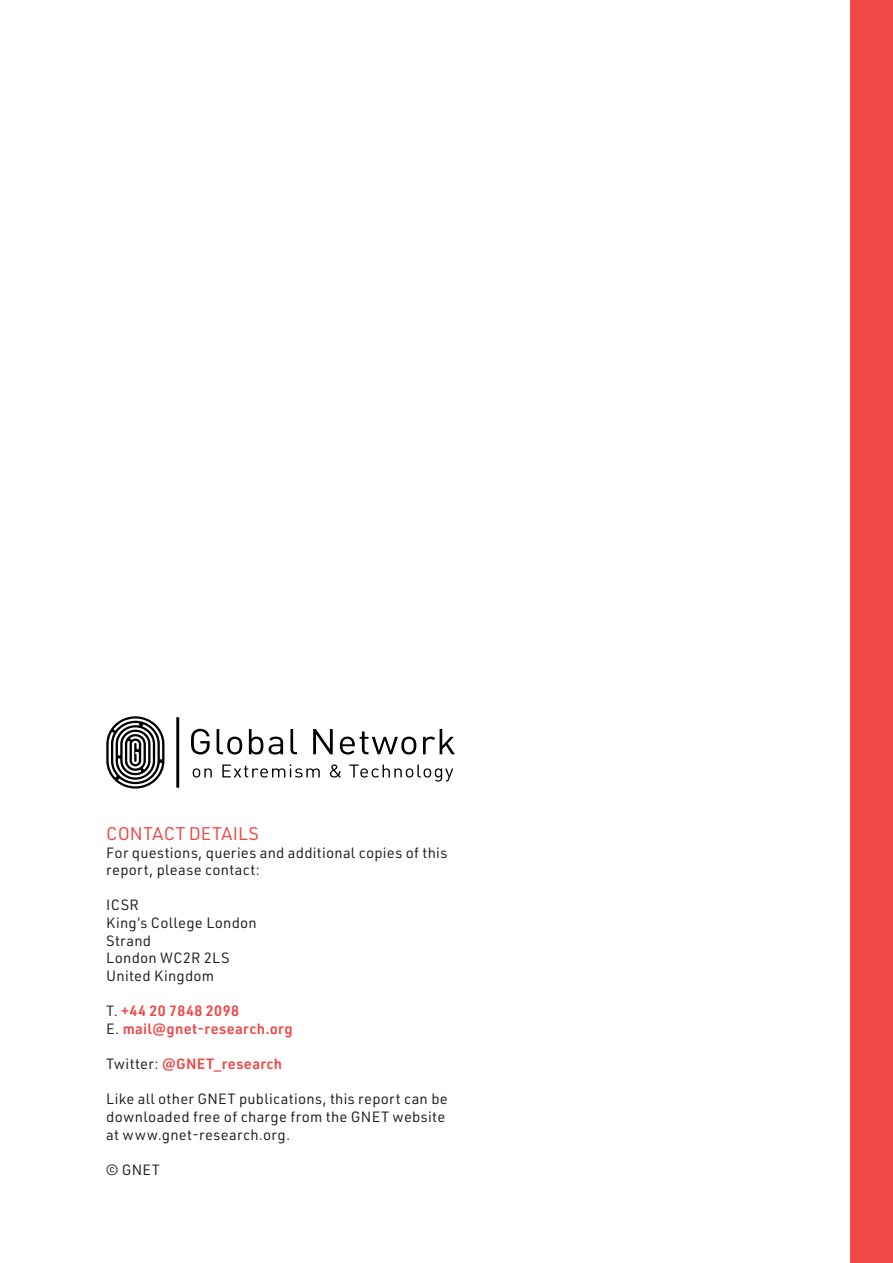
<style>
.page{position:relative;width:893px;height:1263px;background:#fff}
.page>*{position:absolute;margin:0;border:0;box-sizing:border-box;transform-origin:0 0}
.t1{font:18px "URWDIN";letter-spacing:.01em;color:#ef4846}
.t2{font:14.7px/17.5px "URWDIN";letter-spacing:.02em;color:#231f20}
.t3{font:600 14.7px/17.5px "URWDIN";letter-spacing:.025em;color:#ef4846}
.s1{font-weight:400;color:#231f20}
</style>
<div class="page">
<div style="left:850px;top:0;width:43px;height:1263px;background:#ef4846"></div>
<svg style="left:191px;top:729px;width:19px;height:25px"></svg>
<svg style="left:217px;top:729px;width:25px;height:25px"></svg>
<svg style="left:249px;top:729px;width:14px;height:25px"></svg>
<svg style="left:269px;top:737px;width:14px;height:17px"></svg>
<svg style="left:290px;top:729px;width:7px;height:25px"></svg>
<svg style="left:313px;top:729px;width:20px;height:25px"></svg>
<svg style="left:340px;top:731px;width:76px;height:23px"></svg>
<svg style="left:423px;top:729px;width:32px;height:25px"></svg>
<svg style="left:193px;top:768px;width:19px;height:9px"></svg>
<svg style="left:222px;top:764px;width:98px;height:13px"></svg>
<svg style="left:330px;top:764px;width:11px;height:13px"></svg>
<svg style="left:349px;top:764px;width:104px;height:17px"></svg>
<hr style="left:176px;top:717px;width:3px;height:71px;background:#000">
<svg style="left:106px;top:716px;width:58px;height:72px"></svg>
<p class="t1" style="left:106px;top:822px;width:154px">CONTACT DETAILS</p>
<p class="t2" style="left:106px;top:843px;width:342px">For questions, queries and additional copies of this report, please contact:</p>
<p class="t2" style="left:106px;top:896px;width:152px">ICSR<br>King’s College London<br>Strand<br>London WC2R 2LS<br>United Kingdom</p>
<p class="t3" style="left:106px;top:1001px;width:188px"><span class="s1">T.</span> +44 20 7848 2098<br><span class="s1">E.</span> mail@gnet‑research.org</p>
<p class="t3" style="left:106px;top:1054px;width:177px"><span class="s1">Twitter:</span> @GNET_research</p>
<p class="t2" style="left:106px;top:1090px;width:343px">Like all other GNET publications, this report can be downloaded free of charge from the GNET website at www.gnet‑research.org.</p>
<p class="t2" style="left:106px;top:1160px;width:55px">© GNET</p>
</div>
